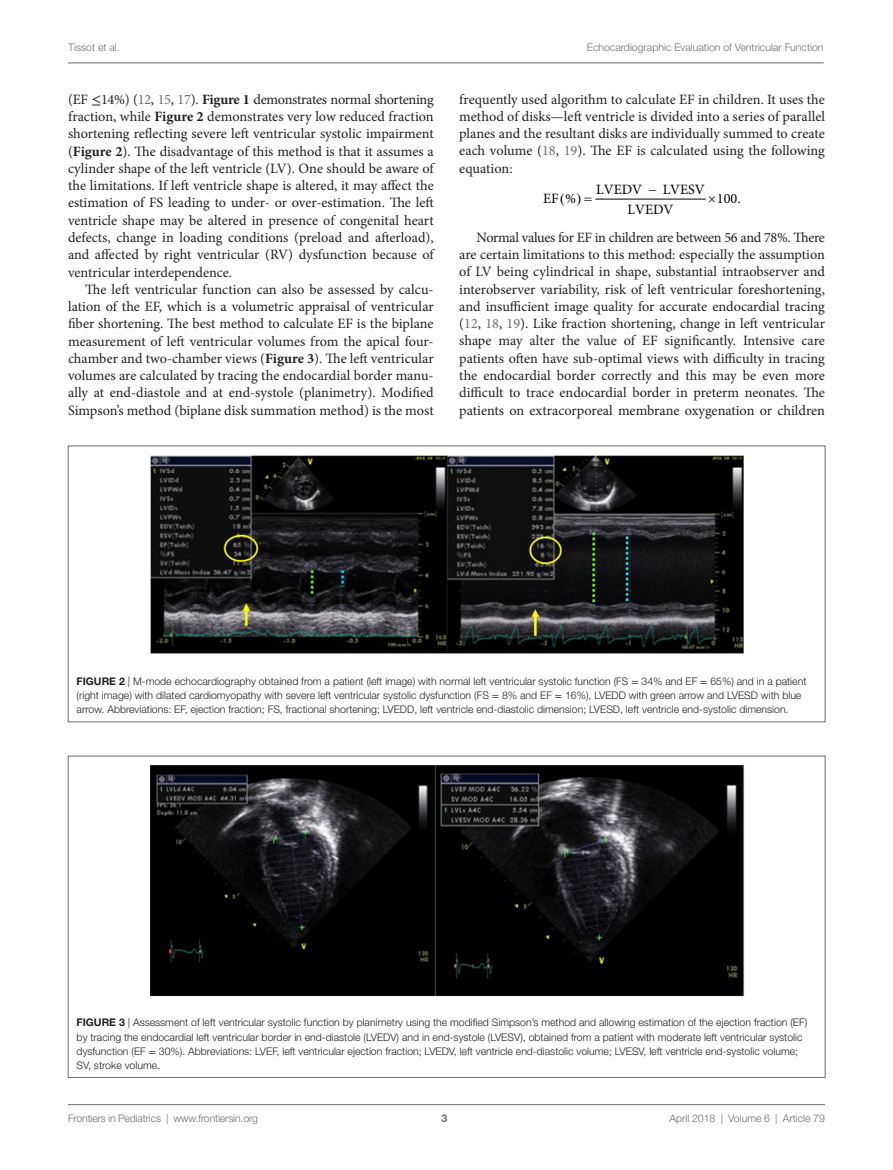
<style>
.page{position:relative;width:893px;height:1170px;background:#fff}
.page>*{position:absolute;margin:0;border:0;box-sizing:border-box;transform-origin:0 0}
.t1{font:14.25px/17.2px "Minion Pro";color:#231f20;text-align:justify}
.t2{font:14.25px "Minion Pro";letter-spacing:-.005em;color:#000}
.t3{font:300 10.5px/14.2px "Helvetica Neue LT Std";color:#231f20}
.t4{font:300 10.5px "Helvetica Neue LT Std";color:#6c6d70}
.t5{font:700 10.5px "Helvetica Neue LT Std";color:#6c6d70}
.s1{font-family:"STIX General"}
.s2{color:#6c6d70}
.s3{font-weight:700}
.s4{font-family:"STIX General";font-weight:400}
</style>
<div class="page">
<img style="left:150px;top:455px;width:594px;height:199px">
<img style="left:150px;top:765px;width:594px;height:231px">
<hr style="left:68px;top:1104px;width:757px;height:1px;background:#6c6d70">
<hr style="left:68px;top:63px;width:755px;height:1px;background:#6c6d70">
<hr style="left:595px;top:199px;width:111px;height:1px;background:#000">
<p class="t4" style="left:68px;top:41px;width:53px">Tissot et al.</p>
<p class="t4" style="left:587px;top:41px;width:238px">Echocardiographic Evaluation of Ventricular Function</p>
<p class="t1" style="left:68px;top:91px;width:367px">(EF <span class="s1">≤</span>14%) (<span class="s2">12</span>, <span class="s2">15</span>, <span class="s2">17</span>). <span class="s3">Figure 1</span> demonstrates normal shortening fraction, while <span class="s3">Figure 2</span> demonstrates very low reduced fraction shortening reflecting severe left ventricular systolic impairment (<span class="s3">Figure 2</span>). The disadvantage of this method is that it assumes a cylinder shape of the left ventricle (LV). One should be aware of the limitations. If left ventricle shape is altered, it may affect the estimation of FS leading to under- or over-estimation. The left ventricle shape may be altered in presence of congenital heart defects, change in loading conditions (preload and afterload), and affected by right ventricular (RV) dysfunction because of ventricular interdependence.</p>
<p class="t1" style="left:68px;top:281px;width:367px;text-indent:17px">The left ventricular function can also be assessed by calcu&shy;lation of the EF, which is a volumetric appraisal of ventricular fiber shortening. The best method to calculate EF is the biplane measurement of left ventricular volumes from the apical four&shy;chamber and two-chamber views (<span class="s3">Figure 3</span>). The left ventricular volumes are calculated by tracing the endocardial border manu&shy;ally at end-diastole and at end-systole (planimetry). Modified Simpson’s method (biplane disk summation method) is the most</p>
<p class="t1" style="left:459px;top:91px;width:367px">frequently used algorithm to calculate EF in children. It uses the method of disks—left ventricle is divided into a series of parallel planes and the resultant disks are individually summed to create each volume (<span class="s2">18</span>, <span class="s2">19</span>). The EF is calculated using the following equation:</p>
<p class="t2" style="left:543px;top:188px;width:34px">EF %</p>
<p class="t2" style="left:596px;top:179px;width:47px">LVEDV</p>
<p class="t2" style="left:649px;top:179px;width:58px">− LVESV</p>
<p class="t2" style="left:717px;top:188px;width:25px">100.</p>
<p class="t2" style="left:628px;top:200px;width:48px">LVEDV</p>
<p class="t1" style="left:459px;top:229px;width:367px;text-indent:17px">Normal values for EF in children are between 56 and 78%. There are certain limitations to this method: especially the assumption of LV being cylindrical in shape, substantial intraobserver and interobserver variability, risk of left ventricular foreshortening, and insufficient image quality for accurate endocardial tracing (<span class="s2">12</span>, <span class="s2">18</span>, <span class="s2">19</span>). Like fraction shortening, change in left ventricular shape may alter the value of EF significantly. Intensive care patients often have sub-optimal views with difficulty in tracing the endocardial border correctly and this may be even more difficult to trace endocardial border in preterm neonates. The patients on extracorporeal membrane oxygenation or children</p>
<p class="t3" style="left:77px;top:673px;width:731px"><span class="s3">FIGURE 2</span> | M-mode echocardiography obtained from a patient (left image) with normal left ventricular systolic function (FS <span class="s4">=</span> 34% and EF <span class="s4">=</span> 65%) and in a patient (right image) with dilated cardiomyopathy with severe left ventricular systolic dysfunction (FS <span class="s4">=</span> 8% and EF <span class="s4">=</span> 16%), LVEDD with green arrow and LVESD with blue arrow. Abbreviations: EF, ejection fraction; FS, fractional shortening; LVEDD, left ventricle end-diastolic dimension; LVESD, left ventricle end-systolic dimension.</p>
<p class="t3" style="left:77px;top:1015px;width:732px"><span class="s3">FIGURE 3</span> | Assessment of left ventricular systolic function by planimetry using the modified Simpson’s method and allowing estimation of the ejection fraction (EF) by tracing the endocardial left ventricular border in end-diastole (LVEDV) and in end-systole (LVESV), obtained from a patient with moderate left ventricular systolic dysfunction (EF <span class="s4">=</span> 30%). Abbreviations: LVEF, left ventricular ejection fraction; LVEDV, left ventricle end-diastolic volume; LVESV, left ventricle end-systolic volume; SV, stroke volume.</p>
<p class="t4" style="left:68px;top:1111px;width:191px">Frontiers in Pediatrics | www.frontiersin.org</p>
<p class="t4" style="left:670px;top:1111px;width:157px">April 2018 | Volume 6 | Article 79</p>
<p class="t5" style="left:441px;top:1111px;width:7px">3</p>
</div>
